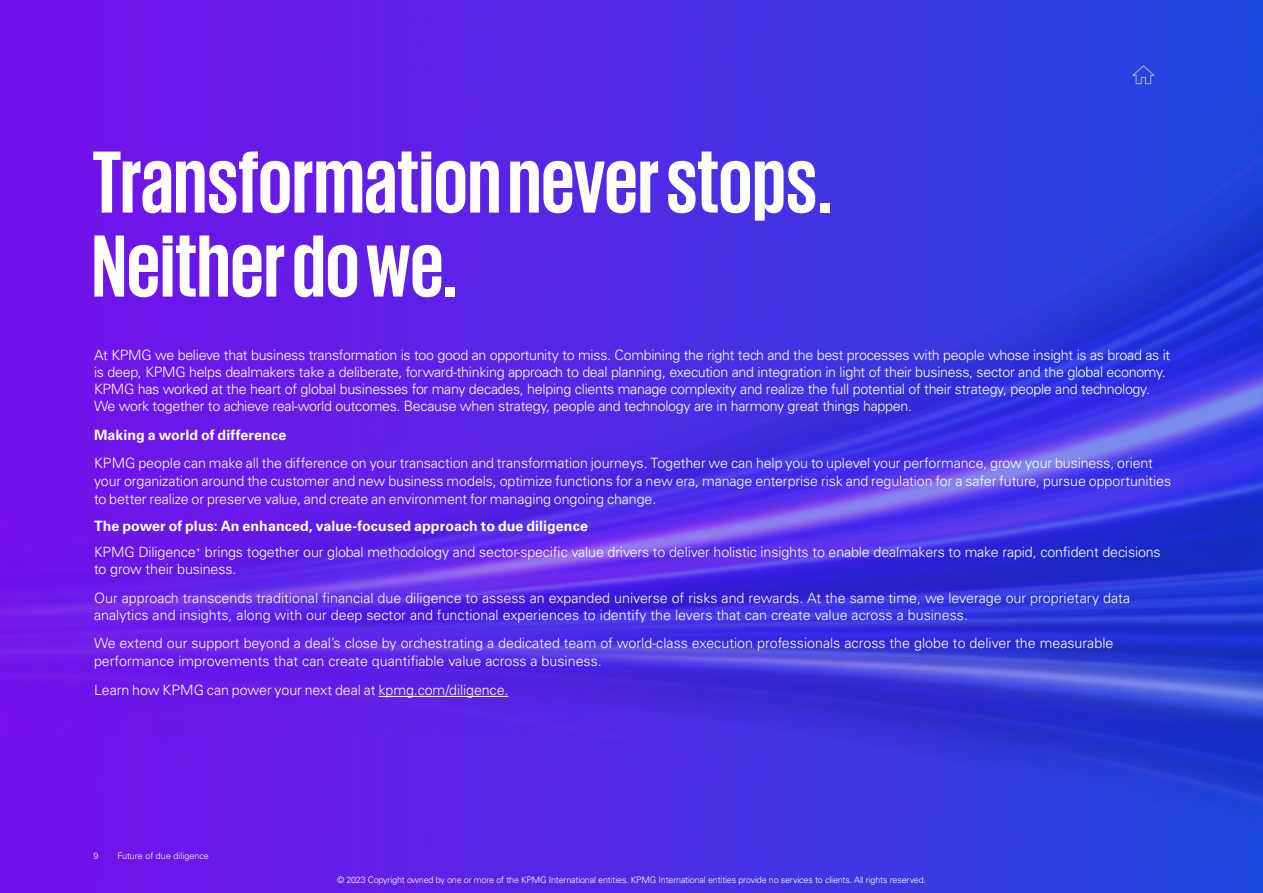
<style>
.page{position:relative;width:1263px;height:893px;background:#fff}
.page>*{position:absolute;margin:0;border:0;box-sizing:border-box;transform-origin:0 0}
.t1{font:700 90px/84px "KPMG";color:#fff}
.t2{font:300 14.25px/17.1px "Univers LT Std";letter-spacing:-.01em;color:#fff}
.t3{font:700 14.25px "Univers LT Std";letter-spacing:.005em;color:#fff}
.t4{font:300 9px "Univers LT Std";letter-spacing:-.02em;color:#fff}
.t5{font:300 9px "Univers LT Std";color:#fff}
.s1{font-weight:700}
</style>
<div class="page">
<img style="left:0;top:0;width:1263px;height:893px">
<hr style="left:378px;top:696px;width:130px;height:1px;background:#fff">
<svg style="left:1131px;top:65px;width:25px;height:19px"></svg>
<h1 class="t1" style="left:92px;top:138px;width:742px">Transformation neverstops.<br>Neither do we.</h1>
<p class="t2" style="left:94px;top:346px;width:1078px">At KPMG we believe that business transformation is too good an opportunity to miss. Combining the right tech and the best processes with people whose insight is as broad as it is deep, KPMG helps dealmakers take a deliberate, forward-thinking approach to deal planning, execution and integration in light of their business, sector and the global economy.<br>KPMG has worked at the heart of global businesses for many decades, helping clients manage complexity and realize the full potential of their strategy, people and technology.<br>We work together to achieve real-world outcomes. Because when strategy, people and technology are in harmony great things happen.</p>
<p class="t3" style="left:94px;top:427px;width:194px">Making a world of difference</p>
<p class="t2" style="left:94px;top:453px;width:1078px;line-height:18px">KPMG people can make all the difference on your transaction and transformation journeys. Together we can help you to uplevel your performance, grow your business, orient your organization around the customer and new business models, optimize functions for a new era, manage enterprise risk and regulation for a safer future, pursue opportunities to better realize or preserve value, and create an environment for managing ongoing change.</p>
<p class="t2" style="left:94px;top:513px;width:1068px;line-height:26.2px"><span class="s1">The power of plus: An enhanced, value-focused approach to due diligence<br></span>KPMG Diligence<sup>+</sup> brings together our global methodology and sector-specific value drivers to deliver holistic insights to enable dealmakers to make rapid, confident decisions</p>
<p class="t2" style="left:94px;top:555px;width:1038px;line-height:28.5px">to grow their business.<br>Our approach transcends traditional financial due diligence to assess an expanded universe of risks and rewards. At the same time, we leverage our proprietary data</p>
<p class="t2" style="left:94px;top:601px;width:1021px;line-height:28.5px">analytics and insights, along with our deep sector and functional experiences to identify the levers that can create value across a business.<br>We extend our support beyond a deal’s close by orchestrating a dedicated team of world-class execution professionals across the globe to deliver the measurable</p>
<p class="t2" style="left:94px;top:646px;width:509px;line-height:29.4px">performance improvements that can create quantifiable value across a business.<br>Learn how KPMG can power your next deal at kpmg.com/diligence.</p>
<p class="t4" style="left:94px;top:851px;width:7px">9</p>
<p class="t5" style="left:118px;top:851px;width:93px">Future of due diligence</p>
<p class="t4" style="left:337px;top:875px;width:590px">© 2023 Copyright owned by one or more of the KPMG International entities. KPMG International entities provide no services to clients. All rights reserved.</p>
</div>
